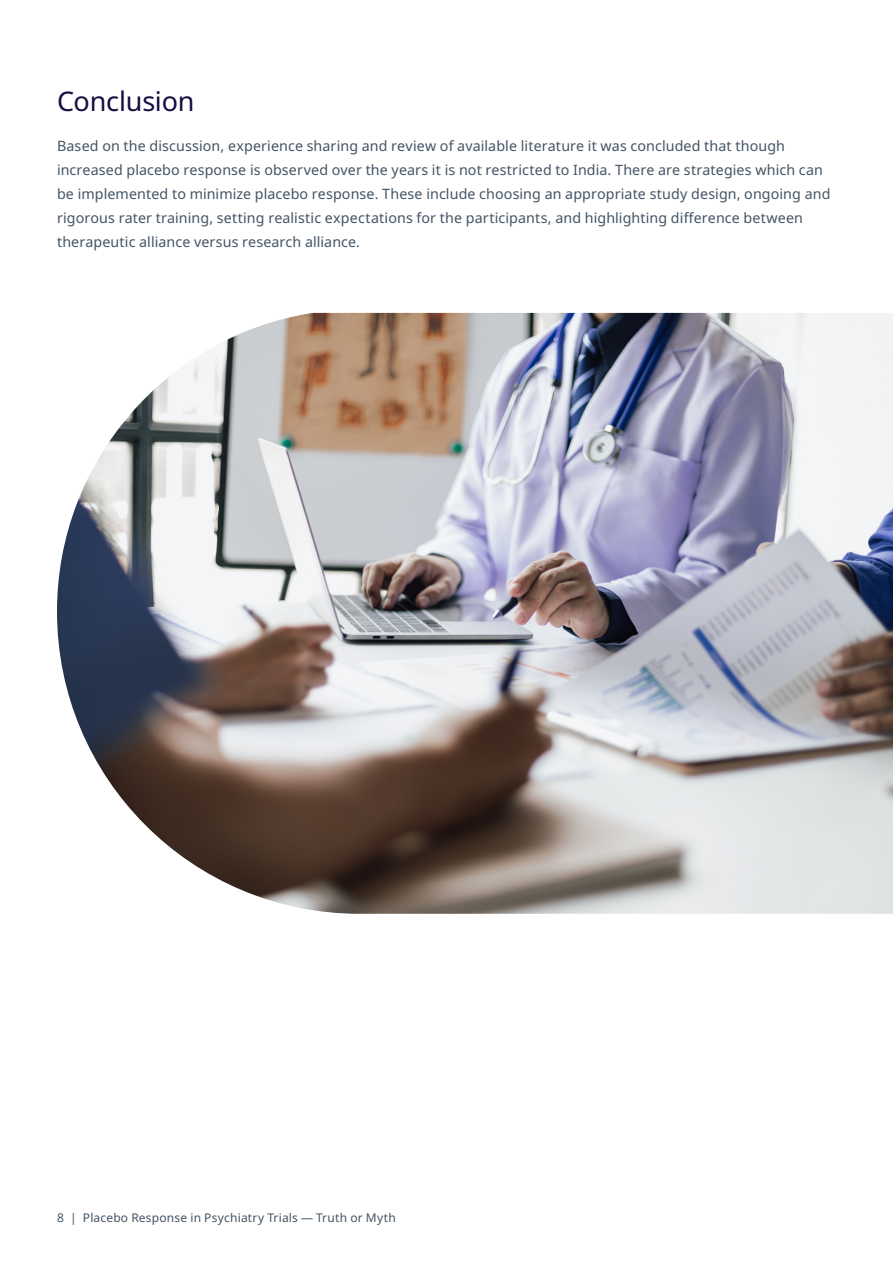
<style>
.page{position:relative;width:893px;height:1263px;background:#fff}
.page>*{position:absolute;margin:0;border:0;box-sizing:border-box;transform-origin:0 0}
.Section_heading{font:27px "Noto Sans";letter-spacing:-.005em;color:#150e42}
.Body_copy_-_space{font:14.25px/24px "Noto Sans";letter-spacing:.01em;color:#425465}
.t1{font:12px "Noto Sans";letter-spacing:.015em;color:#425465}
</style>
<div class="page">
<img style="left:57px;top:313px;width:836px;height:601px">
<p class="Section_heading" style="left:57px;top:82px;width:139px">Conclusion</p>
<p class="Body_copy_-_space" style="left:57px;top:134px;width:775px">Based on the discussion, experience sharing and review of available literature it was concluded that though increased placebo response is observed over the years it is not restricted to India. There are strategies which can be implemented to minimize placebo response. These include choosing an appropriate study design, ongoing and rigorous rater training, setting realistic expectations for the participants, and highlighting difference between therapeutic alliance versus research alliance.</p>
<p class="t1" style="left:57px;top:1209px;width:340px">8 | Placebo Response in Psychiatry Trials — Truth or Myth</p>
</div>
